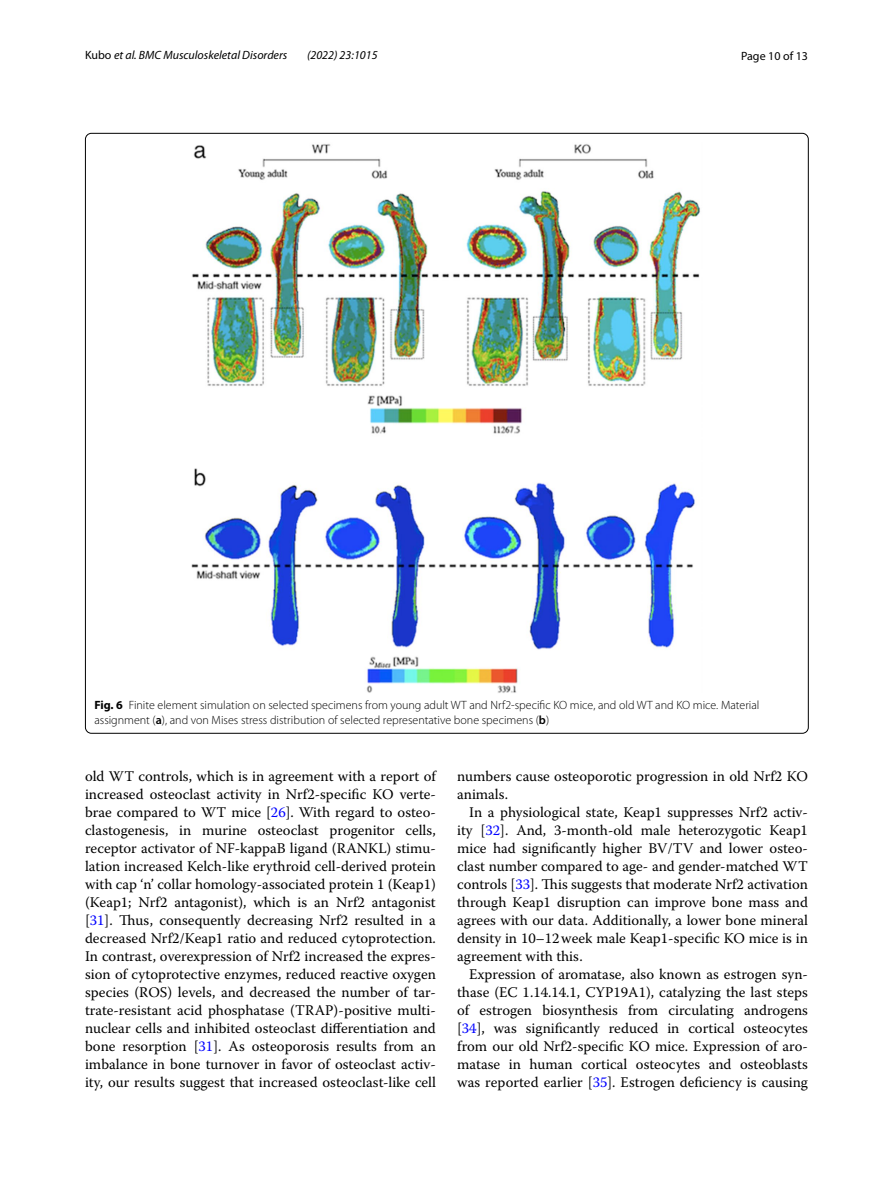
<style>
.page{position:relative;width:893px;height:1187px;background:#fff}
.page>*{position:absolute;margin:0;border:0;box-sizing:border-box;transform-origin:0 0}
.t1{font:14.7px/18px "Warnock Pro";color:#000;text-align:justify}
.t2{font:300 12px/15px "Myriad Pro";color:#000}
.t3{font:italic 12px "Myriad Pro";color:#000}
.t4{font:12px "Myriad Pro";color:#000}
.s1{font-style:normal}
.s2{font-weight:700}
.s3{font-weight:600}
.s4{color:#00f}
</style>
<div class="page">
<img style="left:192px;top:144px;width:508px;height:549px">
<p class="t3" style="left:85px;top:48px;width:204px"><span class="s1">Kubo</span> et al. BMC Musculoskeletal Disorders</p>
<p class="t3" style="left:307px;top:48px;width:72px">(2022) 23:1015</p>
<p class="t4" style="left:741px;top:48px;width:68px">Page 10 of 13</p>
<p class="t2" style="left:94px;top:697px;width:667px"><span class="s2">Fig. 6</span> Finite element simulation on selected specimens from young adult WT and Nrf2-specific KO mice, and old WT and KO mice. Material assignment (<span class="s3">a</span>), and von Mises stress distribution of selected representative bone specimens (<span class="s3">b</span>)</p>
<p class="t1" style="left:85px;top:766px;width:352px">old WT controls, which is in agreement with a report of increased osteoclast activity in Nrf2-specific KO verte&shy;brae compared to WT mice [<span class="s4">26</span>]. With regard to osteo&shy;clastogenesis, in murine osteoclast progenitor cells, receptor activator of NF-kappaB ligand (RANKL) stimu&shy;lation increased Kelch-like erythroid cell-derived protein with cap ‘n’ collar homology-associated protein 1 (Keap1) (Keap1; Nrf2 antagonist), which is an Nrf2 antagonist [<span class="s4">31</span>]. Thus, consequently decreasing Nrf2 resulted in a decreased Nrf2/Keap1 ratio and reduced cytoprotection.<br>In contrast, overexpression of Nrf2 increased the expres&shy;sion of cytoprotective enzymes, reduced reactive oxygen species (ROS) levels, and decreased the number of tar&shy;trate-resistant acid phosphatase (TRAP)-positive multi&shy;nuclear cells and inhibited osteoclast differentiation and bone resorption [<span class="s4">31</span>]. As osteoporosis results from an imbalance in bone turnover in favor of osteoclast activ&shy;ity, our results suggest that increased osteoclast-like cell</p>
<p class="t1" style="left:457px;top:766px;width:352px">numbers cause osteoporotic progression in old Nrf2 KO animals.</p>
<p class="t1" style="left:457px;top:802px;width:352px;text-indent:12px">In a physiological state, Keap1 suppresses Nrf2 activ&shy;ity [<span class="s4">32</span>]. And, 3-month-old male heterozygotic Keap1 mice had significantly higher BV/TV and lower osteo&shy;clast number compared to age- and gender-matched WT controls [<span class="s4">33</span>]. This suggests that moderate Nrf2 activation through Keap1 disruption can improve bone mass and agrees with our data. Additionally, a lower bone mineral density in 10–12week male Keap1-specific KO mice is in agreement with this.</p>
<p class="t1" style="left:457px;top:964px;width:352px;text-indent:12px">Expression of aromatase, also known as estrogen syn&shy;thase (EC 1.14.14.1, CYP19A1), catalyzing the last steps of estrogen biosynthesis from circulating androgens [<span class="s4">34</span>], was significantly reduced in cortical osteocytes from our old Nrf2-specific KO mice. Expression of aro&shy;matase in human cortical osteocytes and osteoblasts was reported earlier [<span class="s4">35</span>]. Estrogen deficiency is causing</p>
</div>
